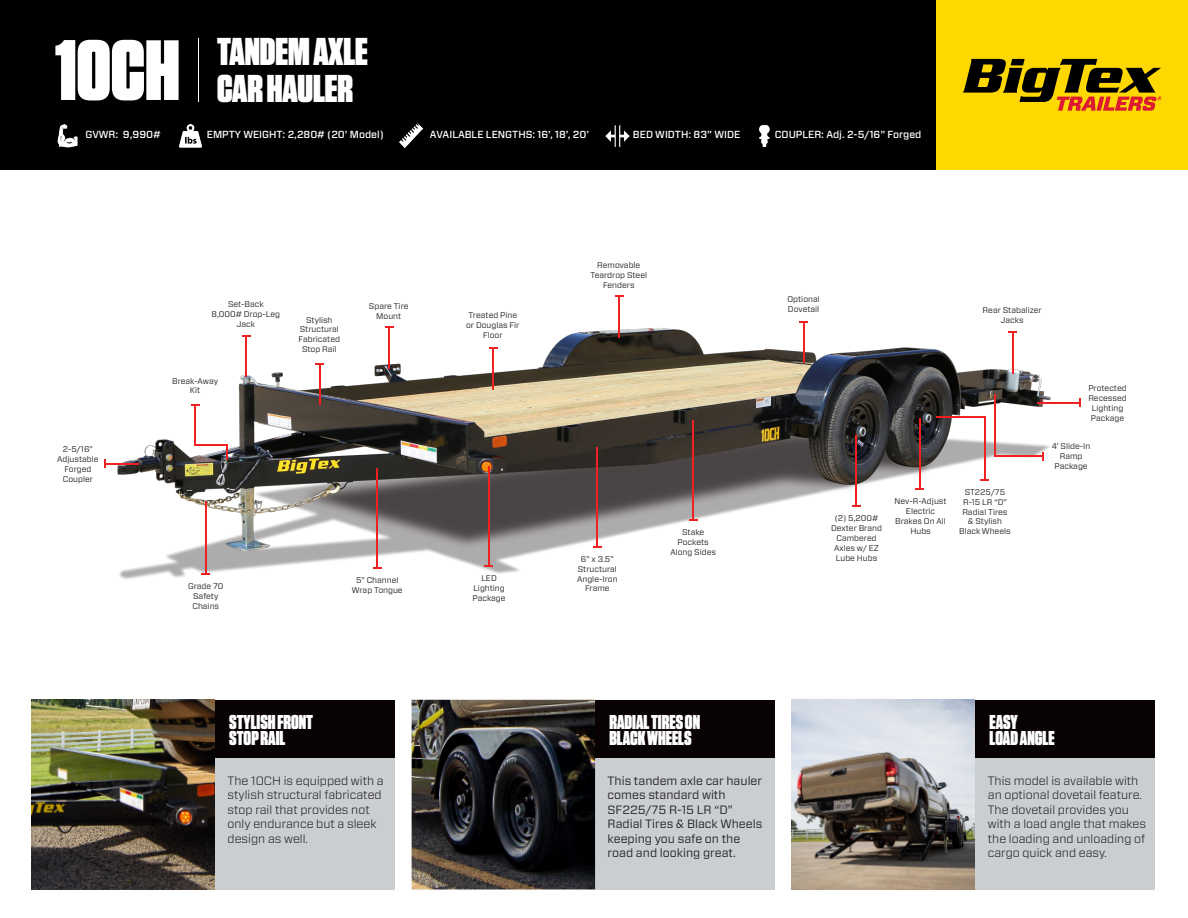
<style>
.page{position:relative;width:1188px;height:918px;background:#fff}
.page>*{position:absolute;margin:0;border:0;box-sizing:border-box;transform-origin:0 0}
.t1{font:900 85.2px "Tungsten";color:#fff}
.t2{font:900 38.7px "Tungsten";color:#fff}
.t3{font:900 20.1px "Tungsten";color:#fff;scale:.95 1}
.t4{font:300 12px/14.4px "Forza";color:#080302}
.t5{font:12px/14.4px "Forza";color:#231f20}
.t6{font:500 10.2px "Forza";color:#fff}
.t7{font:8.25px/9.9px "Forza";color:#231f20;text-align:center}
</style>
<div class="page">
<img style="left:86px;top:295px;width:993px;height:405px">
<div style="left:31px;top:700px;width:364px;height:190px;background:#caced1"></div>
<div style="left:411px;top:700px;width:364px;height:190px;background:#caced1"></div>
<div style="left:791px;top:700px;width:364px;height:190px;background:#caced1"></div>
<div style="left:31px;top:700px;width:364px;height:57px;background:#080302"></div>
<div style="left:412px;top:700px;width:363px;height:57px;background:#080302"></div>
<div style="left:791px;top:700px;width:364px;height:57px;background:#080302"></div>
<div style="left:0;top:0;width:937px;height:170px;background:#000"></div>
<div style="left:936px;top:0;width:252px;height:170px;background:#ffd801"></div>
<hr style="left:198px;top:38px;width:1px;height:64px;background:#fff">
<img style="left:759px;top:125px;width:11px;height:22px">
<img style="left:399px;top:124px;width:24px;height:23px">
<img style="left:605px;top:125px;width:24px;height:21px">
<img style="left:57px;top:124px;width:21px;height:24px">
<img style="left:178px;top:124px;width:25px;height:24px">
<svg style="left:963px;top:59px;width:198px;height:52px"></svg>
<img style="left:412px;top:700px;width:183px;height:190px">
<img style="left:31px;top:700px;width:184px;height:190px">
<img style="left:791px;top:700px;width:184px;height:190px">
<hr style="left:106px;top:463px;width:32px;height:1px;background:#ee2123">
<hr style="left:195px;top:445px;width:33px;height:1px;background:#ee2123">
<hr style="left:246px;top:335px;width:1px;height:42px;background:#ee2123">
<hr style="left:319px;top:363px;width:1px;height:42px;background:#ee2123">
<hr style="left:493px;top:348px;width:1px;height:41px;background:#ee2123">
<hr style="left:388px;top:327px;width:2px;height:41px;background:#ee2123">
<hr style="left:195px;top:404px;width:1px;height:42px;background:#ee2123">
<hr style="left:618px;top:296px;width:2px;height:41px;background:#ee2123">
<hr style="left:803px;top:321px;width:2px;height:42px;background:#ee2123">
<hr style="left:1012px;top:332px;width:1px;height:41px;background:#ee2123">
<hr style="left:856px;top:435px;width:1px;height:71px;background:#ee2123">
<hr style="left:919px;top:418px;width:1px;height:71px;background:#ee2123">
<hr style="left:692px;top:420px;width:2px;height:100px;background:#ee2123">
<hr style="left:597px;top:447px;width:1px;height:100px;background:#ee2123">
<hr style="left:488px;top:466px;width:2px;height:100px;background:#ee2123">
<hr style="left:376px;top:468px;width:2px;height:100px;background:#ee2123">
<hr style="left:205px;top:502px;width:1px;height:72px;background:#ee2123">
<hr style="left:994px;top:394px;width:1px;height:63px;background:#ee2123">
<hr style="left:984px;top:416px;width:2px;height:63px;background:#ee2123">
<svg style="left:226px;top:446px;width:2px;height:14px"></svg>
<svg style="left:689px;top:519px;width:8px;height:2px"></svg>
<svg style="left:485px;top:565px;width:8px;height:2px"></svg>
<svg style="left:202px;top:573px;width:8px;height:2px"></svg>
<hr style="left:1037px;top:402px;width:43px;height:1px;background:#ee2123">
<hr style="left:994px;top:456px;width:50px;height:1px;background:#ee2123">
<hr style="left:936px;top:416px;width:50px;height:1px;background:#ee2123">
<p class="t1" style="left:55px;top:22px;width:126px">10CH</p>
<p class="t2" style="left:217px;top:30px;width:152px">TANDEM AXLE</p>
<p class="t2" style="left:217px;top:66px;width:138px">CAR HAULER</p>
<p class="t6" style="left:85px;top:128px;width:77px">GVWR: 9,990#</p>
<p class="t6" style="left:207px;top:128px;width:179px">EMPTY WEIGHT: 2,280# (20’ Model)</p>
<p class="t6" style="left:430px;top:128px;width:161px">AVAILABLE LENGTHS: 16’, 18’, 20’</p>
<p class="t6" style="left:633px;top:128px;width:109px">BED WIDTH: 83” WIDE</p>
<p class="t6" style="left:775px;top:128px;width:148px">COUPLER: Adj. 2-5/16” Forged</p>
<p class="t7" style="left:57px;top:444px;width:43px">2-5/16”<br>Adjustable<br>Forged<br>Coupler</p>
<p class="t7" style="left:228px;top:299px;width:37px">Set-Back</p>
<p class="t7" style="left:211px;top:309px;width:70px">8,000# Drop-Leg<br>Jack</p>
<p class="t7" style="left:306px;top:315px;width:28px">Stylish</p>
<p class="t7" style="left:300px;top:325px;width:41px">Structural</p>
<p class="t7" style="left:299px;top:334px;width:43px">Fabricated</p>
<p class="t7" style="left:302px;top:344px;width:36px">Stop Rail</p>
<p class="t7" style="left:172px;top:376px;width:47px">Break-Away</p>
<p class="t7" style="left:190px;top:386px;width:12px">Kit</p>
<p class="t7" style="left:369px;top:301px;width:41px">Spare Tire</p>
<p class="t7" style="left:376px;top:311px;width:27px">Mount</p>
<p class="t7" style="left:188px;top:581px;width:37px">Grade 70<br>Safety<br>Chains</p>
<p class="t7" style="left:352px;top:575px;width:52px">5” Channel<br>Wrap Tongue</p>
<p class="t7" style="left:469px;top:310px;width:50px">Treated Pine</p>
<p class="t7" style="left:466px;top:320px;width:55px">or Douglas Fir</p>
<p class="t7" style="left:483px;top:330px;width:21px">Floor</p>
<p class="t7" style="left:597px;top:260px;width:45px">Removable</p>
<p class="t7" style="left:590px;top:270px;width:58px">Teardrop Steel</p>
<p class="t7" style="left:603px;top:280px;width:33px">Fenders</p>
<p class="t7" style="left:481px;top:573px;width:17px">LED</p>
<p class="t7" style="left:473px;top:583px;width:35px;text-align:left">Lighting<br>Package</p>
<p class="t7" style="left:577px;top:554px;width:42px">6” x 3.5”<br>Structural<br>Angle-Iron<br>Frame</p>
<p class="t7" style="left:682px;top:527px;width:24px">Stake</p>
<p class="t7" style="left:670px;top:537px;width:47px">Pockets<br>Along Sides</p>
<p class="t7" style="left:787px;top:294px;width:34px">Optional</p>
<p class="t7" style="left:788px;top:304px;width:33px">Dovetail</p>
<p class="t7" style="left:983px;top:305px;width:61px">Rear Stabalizer<br>Jacks</p>
<p class="t7" style="left:831px;top:513px;width:52px">(2) 5,200#<br>Dexter Brand<br>Cambered<br>Axles w/ EZ<br>Lube Hubs</p>
<p class="t7" style="left:895px;top:496px;width:53px">Nev-R-Adjust<br>Electric</p>
<p class="t7" style="left:895px;top:516px;width:52px">Brakes On All<br>Hubs</p>
<p class="t7" style="left:959px;top:487px;width:53px">ST225/75<br>R-15 LR “D”<br>Radial Tires &amp; Stylish<br>Black Wheels</p>
<p class="t7" style="left:1088px;top:384px;width:40px">Protected</p>
<p class="t7" style="left:1088px;top:393px;width:40px">Recessed<br>Lighting<br>Package</p>
<p class="t7" style="left:1052px;top:442px;width:40px">4’ Slide-In<br>Ramp</p>
<p class="t7" style="left:1055px;top:461px;width:35px">Package</p>
<p class="t3" style="left:229px;top:710px;width:90px">STYLISH FRONT</p>
<p class="t3" style="left:229px;top:727px;width:61px">STOP RAIL</p>
<p class="t3" style="left:609px;top:710px;width:97px">RADIAL TIRES ON</p>
<p class="t3" style="left:609px;top:727px;width:88px">BLACK WHEELS</p>
<p class="t4" style="left:228px;top:773px;width:158px">The 10CH is equipped with a stylish structural fabricated stop rail that provides not only endurance but a sleek design as well.</p>
<p class="t5" style="left:608px;top:773px;width:156px">This tandem axle car hauler comes standard with<br>SF225/75 R-15 LR “D”</p>
<p class="t5" style="left:608px;top:817px;width:156px">Radial Tires &amp; Black Wheels keeping you safe on the road and looking great.</p>
<p class="t3" style="left:990px;top:710px;width:31px">EASY</p>
<p class="t3" style="left:990px;top:727px;width:70px">LOAD ANGLE</p>
<p class="t4" style="left:988px;top:773px;width:160px">This model is available with an optional dovetail feature.<br>The dovetail provides you with a load angle that makes the loading and unloading of cargo quick and easy.</p>
</div>
